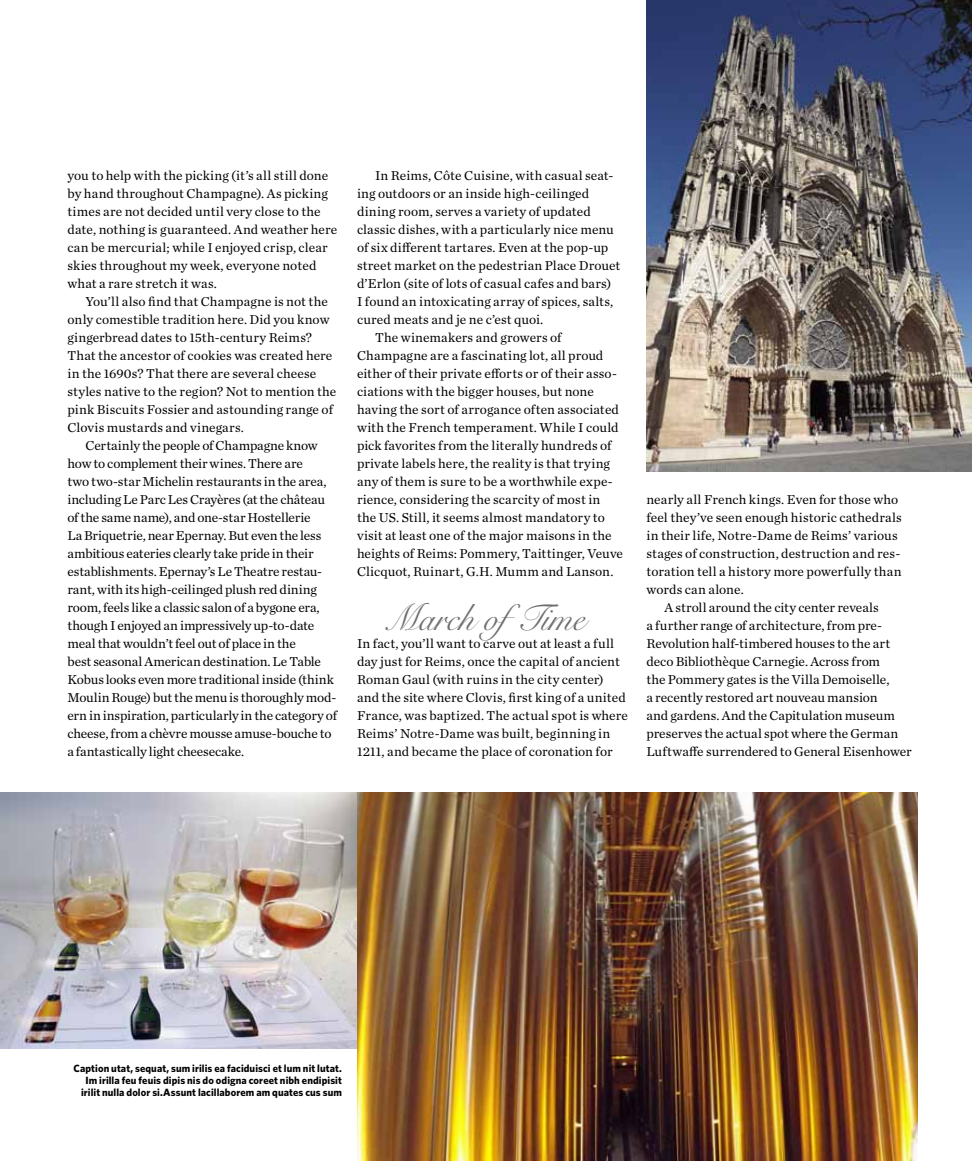
<style>
.page{position:relative;width:972px;height:1161px;background:#fff}
.page>*{position:absolute;margin:0;border:0;box-sizing:border-box;transform-origin:0 0}
.t1{font:37.5px "Snell Roundhand LT Std Scr";color:#6d6e71;scale:.95 1}
.t2{font:13.5px/18px "Chronicle Text G1";letter-spacing:.01em;color:#000}
.t3{font:13.5px/18px "Chronicle Text G1";letter-spacing:-.01em;color:#000}
.t4{font:700 10.5px/12px "Whitney";letter-spacing:.01em;color:#000;text-align:right}
</style>
<div class="page">
<img style="left:0;top:792px;width:357px;height:256px">
<img style="left:357px;top:792px;width:561px;height:369px">
<img style="left:646px;top:0;width:326px;height:472px">
<p class="t2" style="left:68px;top:166px;width:271px">you to help with the picking (it’s all still done by hand throughout Champagne). As picking times are not decided until very close to the date, nothing is guaranteed. And weather here can be mercurial; while I enjoyed crisp, clear skies throughout my week, everyone noted what a rare stretch it was.</p>
<p class="t2" style="left:67px;top:292px;width:270px;text-indent:18px">You’ll also find that Champagne is not the only comestible tradition here. Did you know gingerbread dates to 15th-century Reims?<br>That the ancestor of cookies was created here in the 1690s? That there are several cheese styles native to the region? Not to mention the pink Biscuits Fossier and astounding range of Clovis mustards and vinegars.</p>
<p class="t3" style="left:67px;top:436px;width:271px;text-indent:18px">Certainly the people of Champagne know how to complement their wines. There are<br>two two-star Michelin restaurants in the area, including Le Parc Les Crayères (at the château of the same name), and one-star Hostellerie<br>La Briquetrie, near Epernay. But even the less ambitious eateries clearly take pride in their establishments. Epernay’s Le Theatre restau&shy;rant, with its high-ceilinged plush red dining room, feels like a classic salon of a bygone era, though I enjoyed an impressively up-to-date meal that wouldn’t feel out of place in the<br>best seasonal American destination. Le Table Kobus looks even more traditional inside (think Moulin Rouge) but the menu is thoroughly mod&shy;ern in inspiration, particularly in the category of cheese, from a chèvre mousse amuse-bouche to a fantastically light cheesecake.</p>
<p class="t2" style="left:375px;top:166px;width:240px">In Reims, Côte Cuisine, with casual seat-</p>
<p class="t2" style="left:357px;top:184px;width:234px">ing outdoors or an inside high-ceilinged</p>
<p class="t2" style="left:357px;top:202px;width:235px">dining room, serves a variety of updated</p>
<p class="t2" style="left:357px;top:220px;width:258px">classic dishes, with a particularly nice menu</p>
<p class="t2" style="left:357px;top:238px;width:253px">of six different tartares. Even at the pop-up</p>
<p class="t2" style="left:357px;top:256px;width:265px">street market on the pedestrian Place Drouet</p>
<p class="t2" style="left:357px;top:274px;width:256px">d’Erlon (site of lots of casual cafes and bars)</p>
<p class="t2" style="left:357px;top:292px;width:258px">I found an intoxicating array of spices, salts,</p>
<p class="t2" style="left:357px;top:310px;width:188px">cured meats and je ne c’est quoi.</p>
<p class="t2" style="left:375px;top:328px;width:188px">The winemakers and growers of</p>
<p class="t2" style="left:357px;top:346px;width:248px">Champagne are a fascinating lot, all proud</p>
<p class="t2" style="left:357px;top:364px;width:261px">either of their private efforts or of their asso-</p>
<p class="t2" style="left:357px;top:382px;width:238px">ciations with the bigger houses, but none</p>
<p class="t2" style="left:357px;top:400px;width:264px">having the sort of arrogance often associated</p>
<p class="t2" style="left:357px;top:418px;width:263px">with the French temperament. While I could</p>
<p class="t2" style="left:357px;top:436px;width:256px">pick favorites from the literally hundreds of</p>
<p class="t2" style="left:357px;top:454px;width:255px">private labels here, the reality is that trying</p>
<p class="t2" style="left:357px;top:472px;width:257px">any of them is sure to be a worthwhile expe-</p>
<p class="t2" style="left:357px;top:490px;width:245px">rience, considering the scarcity of most in</p>
<p class="t2" style="left:357px;top:508px;width:250px">the US. Still, it seems almost mandatory to</p>
<p class="t2" style="left:357px;top:526px;width:256px">visit at least one of the major maisons in the</p>
<p class="t2" style="left:357px;top:544px;width:268px">heights of Reims: Pommery, Taittinger, Veuve</p>
<p class="t2" style="left:357px;top:562px;width:258px">Clicquot, Ruinart, G.H. Mumm and Lanson.</p>
<h1 class="t1" style="left:384px;top:596px;width:213px">March ofTime</h1>
<p class="t2" style="left:357px;top:634px;width:272px">In fact, you’ll want to carve out at least a full day just for Reims, once the capital of ancient Roman Gaul (with ruins in the city center) and the site where Clovis, first king of a united France, was baptized. The actual spot is where Reims’ Notre-Dame was built, beginning in 1211, and became the place of coronation for</p>
<p class="t2" style="left:646px;top:490px;width:253px">nearly all French kings. Even for those who</p>
<p class="t2" style="left:646px;top:508px;width:257px">feel they’ve seen enough historic cathedrals</p>
<p class="t2" style="left:646px;top:526px;width:253px">in their life, Notre-Dame de Reims’ various</p>
<p class="t2" style="left:646px;top:544px;width:255px">stages of construction, destruction and res-</p>
<p class="t2" style="left:646px;top:562px;width:257px">toration tell a history more powerfully than</p>
<p class="t2" style="left:646px;top:580px;width:99px">words can alone.</p>
<p class="t2" style="left:664px;top:598px;width:216px">A stroll around the city center reveals</p>
<p class="t2" style="left:646px;top:616px;width:237px">a further range of architecture, from pre-</p>
<p class="t2" style="left:646px;top:634px;width:245px">Revolution half-timbered houses to the art</p>
<p class="t2" style="left:646px;top:652px;width:235px">deco Bibliothèque Carnegie. Across from</p>
<p class="t2" style="left:646px;top:670px;width:244px">the Pommery gates is the Villa Demoiselle,</p>
<p class="t2" style="left:646px;top:688px;width:233px">a recently restored art nouveau mansion</p>
<p class="t2" style="left:646px;top:706px;width:250px">and gardens. And the Capitulation museum</p>
<p class="t2" style="left:646px;top:724px;width:254px">preserves the actual spot where the German</p>
<p class="t2" style="left:646px;top:742px;width:267px">Luftwaffe surrendered to General Eisenhower</p>
<p class="t4" style="left:74px;top:1062px;width:270px">Caption utat, sequat, sum irilis ea faciduisci et lum nit lutat.<br>Im irilla feu feuis dipis nis do odigna coreet nibh endipisit irilit nulla dolor si.Assunt lacillaborem am quates cus sum</p>
</div>
